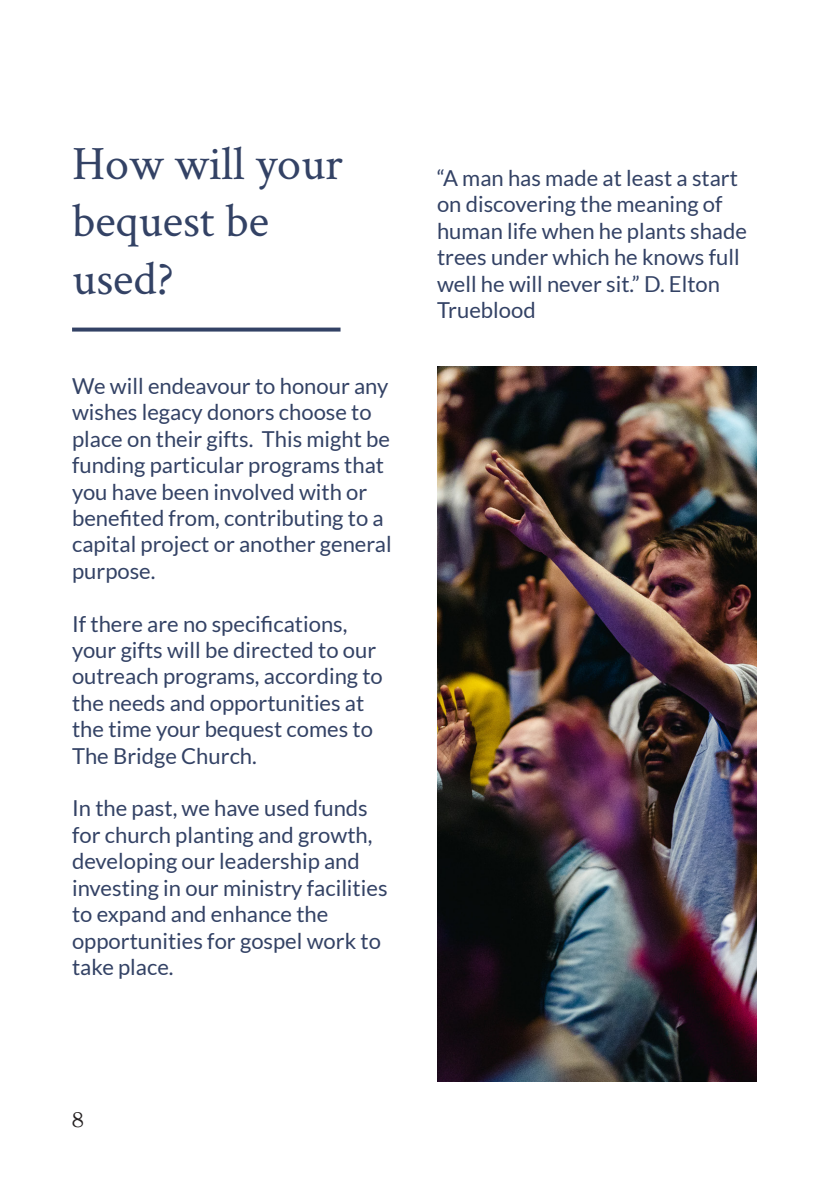
<style>
.page{position:relative;width:840px;height:1191px;background:#fff}
.page>*{position:absolute;margin:0;border:0;box-sizing:border-box;transform-origin:0 0}
.t1{font:48px/57.6px "Crimson Text";color:#334265}
.t2{font:24px "Forum";color:#231f20}
.t3{font:22px/26.4px "Lato";color:#334265}
</style>
<div class="page">
<svg style="left:72px;top:327px;width:268px;height:4px"></svg>
<img style="left:437px;top:367px;width:319px;height:714px">
<p class="t1" style="left:72px;top:133px;width:272px">How will your bequest be used?</p>
<p class="t3" style="left:72px;top:372px;width:321px">We will endeavour to honour any wishes legacy donors choose to place on their gifts. This might be funding particular programs that you have been involved with or benefited from, contributing to a capital project or another general purpose.</p>
<p class="t3" style="left:72px;top:610px;width:312px">If there are no specifications, your gifts will be directed to our outreach programs, according to the needs and opportunities at the time your bequest comes to<br>The Bridge Church.</p>
<p class="t3" style="left:72px;top:795px;width:317px">In the past, we have used funds for church planting and growth, developing our leadership and investing in our ministry facilities to expand and enhance the opportunities for gospel work to take place.</p>
<p class="t3" style="left:437px;top:165px;width:311px">“A man has made at least a start on discovering the meaning of human life when he plants shade trees under which he knows full well he will never sit.” D. Elton<br>Trueblood</p>
<p class="t2" style="left:72px;top:1106px;width:14px">8</p>
</div>
